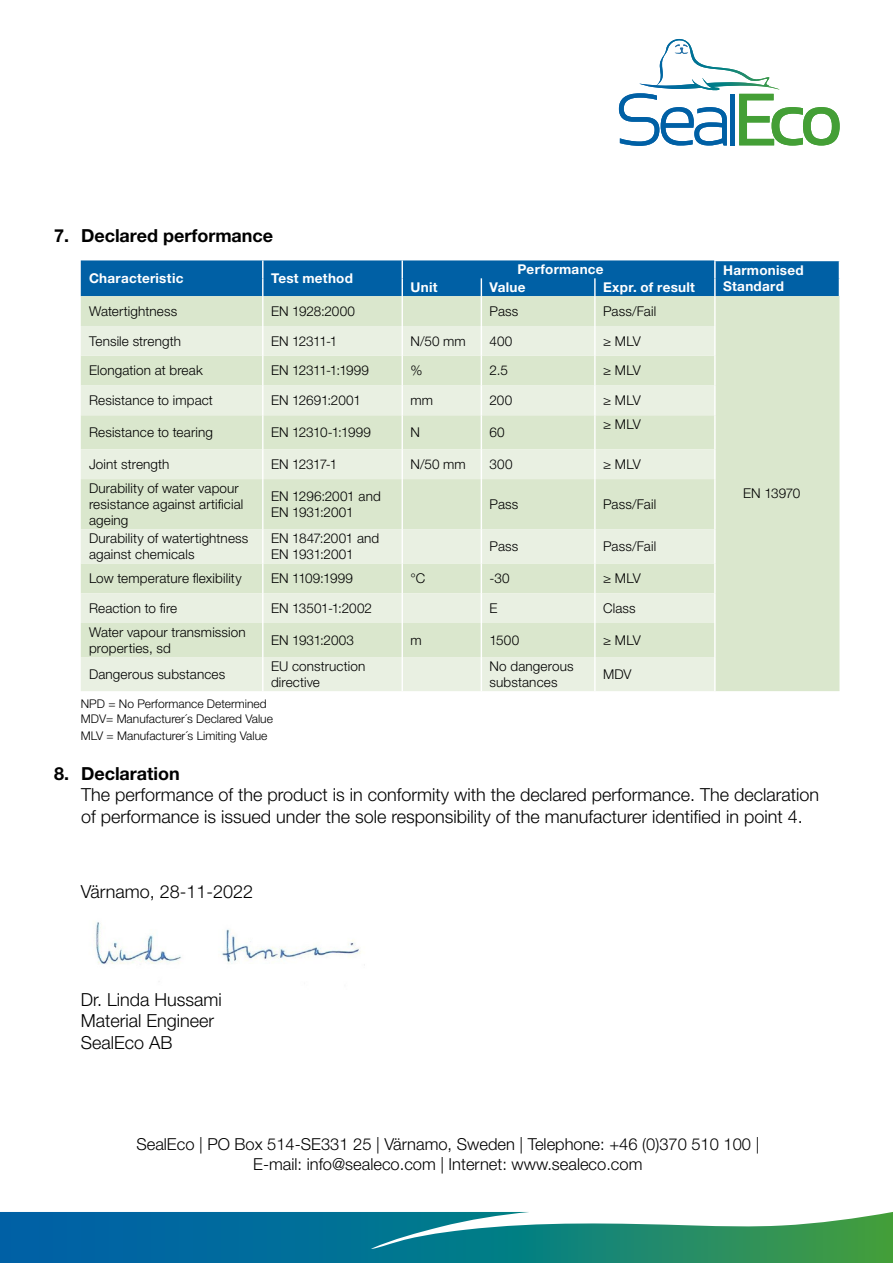
<style>
.page{position:relative;width:893px;height:1263px;background:#fff}
.page>*{position:absolute;margin:0;border:0;box-sizing:border-box;transform-origin:0 0}
.t1{font:300 18px/21.6px "Helvetica Neue LT Pro";color:#000}
.t2{font:700 18px "Helvetica Neue LT Pro";color:#000}
.t3{font:300 16.5px/19.5px "Helvetica Neue LT Pro";color:#000;text-align:center}
.t4{font:300 13.5px/16.2px "Helvetica Neue LT Pro";letter-spacing:.01em;color:#000}
.t5{font:700 13.5px "Helvetica Neue LT Pro";letter-spacing:.02em;color:#fff}
.t6{font:300 13.5px "Helvetica Neue LT Pro";letter-spacing:-.025em;color:#000}
.t7{font:300 13.5px "Helvetica Neue LT Pro";letter-spacing:-.01em;color:#000}
.t8{font:300 12px/15px "Helvetica Neue LT Pro";color:#000}
</style>
<div class="page">
<svg style="left:0;top:1212px;width:893px;height:51px;background:#2a8892"></svg>
<svg style="left:619px;top:39px;width:221px;height:107px"></svg>
<div style="left:81px;top:296px;width:758px;height:395px;background:#dae7cd"></div>
<svg style="left:81px;top:326px;width:633px;height:365px;background:#e1ebd8"></svg>
<hr style="left:262px;top:296px;width:1px;height:30px;background:#fff">
<hr style="left:402px;top:296px;width:1px;height:30px;background:#fff">
<hr style="left:481px;top:296px;width:1px;height:30px;background:#fff">
<hr style="left:594px;top:296px;width:2px;height:30px;background:#fff">
<hr style="left:714px;top:296px;width:2px;height:30px;background:#fff">
<hr style="left:262px;top:326px;width:1px;height:30px;background:#fff">
<hr style="left:402px;top:326px;width:1px;height:30px;background:#fff">
<hr style="left:481px;top:326px;width:1px;height:30px;background:#fff">
<hr style="left:594px;top:326px;width:2px;height:30px;background:#fff">
<hr style="left:714px;top:326px;width:2px;height:30px;background:#fff">
<svg style="left:262px;top:356px;width:1px;height:29px"></svg>
<svg style="left:402px;top:356px;width:1px;height:29px"></svg>
<svg style="left:481px;top:356px;width:1px;height:29px"></svg>
<hr style="left:594px;top:356px;width:2px;height:29px;background:#fff">
<hr style="left:714px;top:356px;width:2px;height:29px;background:#fff">
<hr style="left:262px;top:385px;width:1px;height:30px;background:#fff">
<hr style="left:402px;top:385px;width:1px;height:30px;background:#fff">
<hr style="left:481px;top:385px;width:1px;height:30px;background:#fff">
<hr style="left:594px;top:385px;width:2px;height:30px;background:#fff">
<hr style="left:714px;top:385px;width:2px;height:30px;background:#fff">
<hr style="left:262px;top:415px;width:1px;height:34px;background:#fff">
<hr style="left:402px;top:415px;width:1px;height:34px;background:#fff">
<hr style="left:481px;top:415px;width:1px;height:34px;background:#fff">
<hr style="left:594px;top:415px;width:2px;height:34px;background:#fff">
<hr style="left:714px;top:415px;width:2px;height:34px;background:#fff">
<hr style="left:262px;top:449px;width:1px;height:30px;background:#fff">
<hr style="left:402px;top:449px;width:1px;height:30px;background:#fff">
<hr style="left:481px;top:449px;width:1px;height:30px;background:#fff">
<hr style="left:594px;top:449px;width:2px;height:30px;background:#fff">
<hr style="left:714px;top:449px;width:2px;height:30px;background:#fff">
<hr style="left:262px;top:479px;width:1px;height:50px;background:#fff">
<hr style="left:402px;top:479px;width:1px;height:50px;background:#fff">
<hr style="left:481px;top:479px;width:1px;height:50px;background:#fff">
<hr style="left:594px;top:479px;width:2px;height:50px;background:#fff">
<hr style="left:714px;top:479px;width:2px;height:50px;background:#fff">
<hr style="left:262px;top:529px;width:1px;height:34px;background:#fff">
<hr style="left:402px;top:529px;width:1px;height:34px;background:#fff">
<hr style="left:481px;top:529px;width:1px;height:34px;background:#fff">
<hr style="left:594px;top:529px;width:2px;height:34px;background:#fff">
<hr style="left:714px;top:529px;width:2px;height:34px;background:#fff">
<hr style="left:262px;top:563px;width:1px;height:30px;background:#fff">
<hr style="left:402px;top:563px;width:1px;height:30px;background:#fff">
<hr style="left:481px;top:563px;width:1px;height:30px;background:#fff">
<hr style="left:594px;top:563px;width:2px;height:30px;background:#fff">
<hr style="left:714px;top:563px;width:2px;height:30px;background:#fff">
<hr style="left:262px;top:593px;width:1px;height:30px;background:#fff">
<hr style="left:402px;top:593px;width:1px;height:30px;background:#fff">
<hr style="left:481px;top:593px;width:1px;height:30px;background:#fff">
<hr style="left:594px;top:593px;width:2px;height:30px;background:#fff">
<hr style="left:714px;top:593px;width:2px;height:30px;background:#fff">
<hr style="left:262px;top:623px;width:1px;height:34px;background:#fff">
<hr style="left:402px;top:623px;width:1px;height:34px;background:#fff">
<hr style="left:481px;top:623px;width:1px;height:34px;background:#fff">
<hr style="left:594px;top:623px;width:2px;height:34px;background:#fff">
<hr style="left:714px;top:623px;width:2px;height:34px;background:#fff">
<hr style="left:262px;top:657px;width:1px;height:34px;background:#fff">
<hr style="left:402px;top:657px;width:1px;height:34px;background:#fff">
<hr style="left:481px;top:657px;width:1px;height:34px;background:#fff">
<hr style="left:594px;top:657px;width:2px;height:34px;background:#fff">
<hr style="left:714px;top:657px;width:2px;height:34px;background:#fff">
<div style="left:81px;top:260px;width:759px;height:36px;background:#0060a5"></div>
<img style="left:95px;top:922px;width:270px;height:43px">
<h1 class="t2" style="left:54px;top:225px;width:221px">7. Declared performance</h1>
<p class="t5" style="left:89px;top:270px;width:96px">Characteristic</p>
<p class="t5" style="left:271px;top:270px;width:83px">Test method</p>
<p class="t5" style="left:518px;top:261px;width:88px">Performance</p>
<p class="t5" style="left:723px;top:262px;width:82px">Harmonised</p>
<p class="t5" style="left:410px;top:279px;width:28px">Unit</p>
<p class="t5" style="left:490px;top:279px;width:38px">Value</p>
<p class="t5" style="left:603px;top:279px;width:93px">Expr. of result</p>
<p class="t5" style="left:723px;top:278px;width:62px">Standard</p>
<p class="t4" style="left:89px;top:303px;width:90px">Watertightness</p>
<p class="t4" style="left:271px;top:303px;width:86px">EN 1928:2000</p>
<p class="t4" style="left:490px;top:303px;width:30px">Pass</p>
<p class="t4" style="left:603px;top:303px;width:55px">Pass/Fail</p>
<p class="t4" style="left:89px;top:332px;width:94px">Tensile strength</p>
<p class="t4" style="left:271px;top:332px;width:68px">EN 12311-1</p>
<p class="t4" style="left:410px;top:332px;width:57px">N/50 mm</p>
<p class="t4" style="left:490px;top:332px;width:24px">400</p>
<p class="t4" style="left:603px;top:332px;width:39px">≥ MLV</p>
<p class="t4" style="left:89px;top:362px;width:115px">Elongation at break</p>
<p class="t6" style="left:271px;top:362px;width:100px">EN 12311-1:1999</p>
<p class="t4" style="left:410px;top:362px;width:14px">%</p>
<p class="t4" style="left:490px;top:362px;width:20px">2.5</p>
<p class="t4" style="left:603px;top:362px;width:39px">≥ MLV</p>
<p class="t4" style="left:89px;top:392px;width:125px">Resistance to impact</p>
<p class="t7" style="left:271px;top:392px;width:91px">EN 12691:2001</p>
<p class="t4" style="left:410px;top:392px;width:24px">mm</p>
<p class="t4" style="left:490px;top:392px;width:24px">200</p>
<p class="t4" style="left:603px;top:392px;width:39px">≥ MLV</p>
<p class="t4" style="left:89px;top:424px;width:125px">Resistance to tearing</p>
<p class="t6" style="left:271px;top:424px;width:101px">EN 12310-1:1999</p>
<p class="t4" style="left:410px;top:424px;width:11px">N</p>
<p class="t4" style="left:490px;top:424px;width:17px">60</p>
<p class="t4" style="left:603px;top:416px;width:39px">≥ MLV</p>
<p class="t4" style="left:89px;top:456px;width:82px">Joint strength</p>
<p class="t4" style="left:271px;top:456px;width:68px">EN 12317-1</p>
<p class="t4" style="left:410px;top:456px;width:57px">N/50 mm</p>
<p class="t4" style="left:490px;top:456px;width:25px">300</p>
<p class="t4" style="left:603px;top:456px;width:39px">≥ MLV</p>
<p class="t4" style="left:89px;top:480px;width:156px">Durability of water vapour resistance against artificial ageing</p>
<p class="t4" style="left:271px;top:488px;width:111px">EN 1296:2001 and<br>EN 1931:2001</p>
<p class="t4" style="left:490px;top:496px;width:30px">Pass</p>
<p class="t4" style="left:603px;top:496px;width:55px">Pass/Fail</p>
<p class="t4" style="left:89px;top:530px;width:161px">Durability of watertightness against chemicals</p>
<p class="t4" style="left:271px;top:530px;width:110px">EN 1847:2001 and<br>EN 1931:2001</p>
<p class="t4" style="left:490px;top:538px;width:30px">Pass</p>
<p class="t4" style="left:603px;top:538px;width:55px">Pass/Fail</p>
<p class="t4" style="left:89px;top:570px;width:154px">Low temperature flexibility</p>
<p class="t4" style="left:271px;top:570px;width:83px">EN 1109:1999</p>
<p class="t4" style="left:410px;top:570px;width:16px">°C</p>
<p class="t4" style="left:490px;top:570px;width:22px">-30</p>
<p class="t4" style="left:603px;top:570px;width:39px">≥ MLV</p>
<p class="t4" style="left:89px;top:600px;width:90px">Reaction to fire</p>
<p class="t4" style="left:271px;top:600px;width:103px">EN 13501-1:2002</p>
<p class="t4" style="left:490px;top:600px;width:10px">E</p>
<p class="t4" style="left:603px;top:600px;width:34px">Class</p>
<p class="t4" style="left:89px;top:624px;width:158px">Water vapour transmission properties, sd</p>
<p class="t4" style="left:271px;top:632px;width:85px">EN 1931:2003</p>
<p class="t4" style="left:410px;top:632px;width:13px">m</p>
<p class="t4" style="left:490px;top:632px;width:31px">1500</p>
<p class="t4" style="left:603px;top:632px;width:39px">≥ MLV</p>
<p class="t4" style="left:89px;top:666px;width:138px">Dangerous substances</p>
<p class="t4" style="left:271px;top:658px;width:96px">EU construction directive</p>
<p class="t4" style="left:490px;top:658px;width:86px">No dangerous substances</p>
<p class="t4" style="left:603px;top:666px;width:30px">MDV</p>
<p class="t8" style="left:81px;top:696px;width:194px">NPD = No Performance Determined<br>MDV= Manufacturer´s Declared Value</p>
<p class="t8" style="left:81px;top:728px;width:188px">MLV = Manufacturer´s Limiting Value</p>
<p class="t4" style="left:743px;top:485px;width:59px">EN 13970</p>
<h1 class="t2" style="left:54px;top:762px;width:127px">8. Declaration</h1>
<h1 class="t1" style="left:81px;top:784px;width:740px">The performance of the product is in conformity with the declared performance. The declaration of performance is issued under the sole responsibility of the manufacturer identified in point 4.</h1>
<h1 class="t1" style="left:81px;top:880px;width:174px">Värnamo, 28-11-2022</h1>
<h1 class="t1" style="left:81px;top:988px;width:143px">Dr. Linda Hussami<br>Material Engineer<br>SealEco AB</h1>
<p class="t3" style="left:136px;top:1134px;width:624px">SealEco | PO Box 514-SE331 25 | Värnamo, Sweden | Telephone: +46 (0)370 510 100 |<br>E-mail: info@sealeco.com | Internet: www.sealeco.com</p>
</div>
